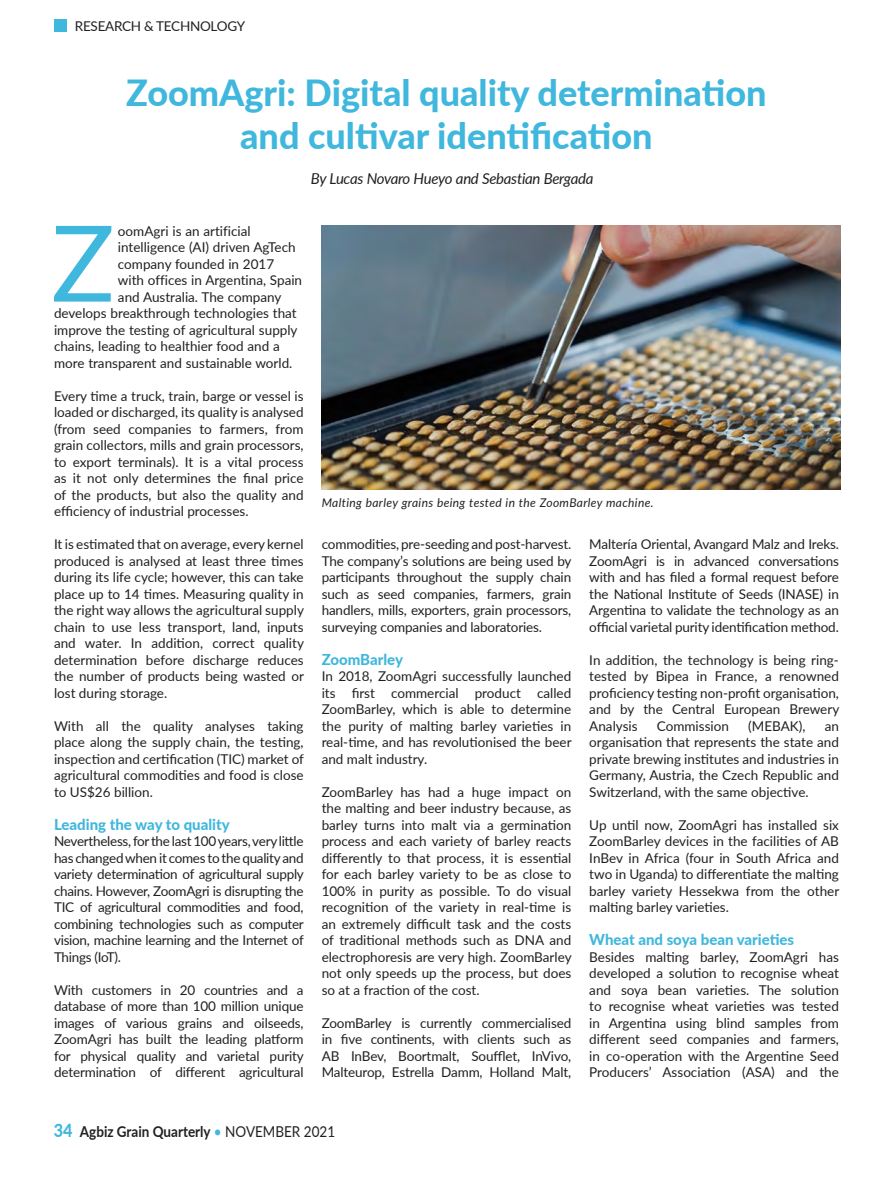
<style>
.page{position:relative;width:893px;height:1191px;background:#fff}
.page>*{position:absolute;margin:0;border:0;box-sizing:border-box;transform-origin:0 0}
.t1{font:105.6px "Lato";color:#40b7dd}
.t2{font:800 36px/43.2px "Lato";color:#40b7dd;text-align:center}
.t3{font:800 15px "Lato";color:#40b7dd}
.t4{font:italic 15px "Lato";letter-spacing:-.02em;color:#231f20}
.t5{font:700 15px "Lato";color:#231f20;scale:.9 1}
.t6{font:13.5px/16.5px "Lato";color:#231f20;text-align:justify}
.t7{font:13.5px "Lato";letter-spacing:-.02em;color:#231f20}
.t8{font:italic 12px "Lato";letter-spacing:.03em;color:#231f20}
.s1{font-weight:800;font-size:18px;color:#40b7dd}
.s2{font-weight:500;color:#40b7dd}
.s3{font-weight:400}
</style>
<div class="page">
<div style="left:54px;top:19px;width:13px;height:13px;background:#40b7dd"></div>
<img style="left:322px;top:225px;width:518px;height:264px">
<p class="t7" style="left:75px;top:16px;width:172px">RESEARCH &amp; TECHNOLOGY</p>
<h2 class="t2" style="left:126px;top:69px;width:642px">ZoomAgri: Digital quality determination and cultivar identification</h2>
<p class="t4" style="left:311px;top:168px;width:284px">By Lucas Novaro Hueyo and Sebastian Bergada</p>
<h1 class="t1" style="left:51px;top:188px;width:65px">Z</h1>
<p class="t6" style="left:118px;top:222px;width:134px">oomAgri is an artificial</p>
<p class="t6" style="left:118px;top:238px;width:179px">intelligence (AI) driven AgTech</p>
<p class="t6" style="left:118px;top:255px;width:158px">company founded in 2017</p>
<p class="t6" style="left:118px;top:271px;width:186px">with offices in Argentina, Spain</p>
<p class="t6" style="left:118px;top:288px;width:165px">and Australia. The company</p>
<p class="t6" style="left:54px;top:304px;width:244px">develops breakthrough technologies that</p>
<p class="t6" style="left:54px;top:321px;width:245px">improve the testing of agricultural supply</p>
<p class="t6" style="left:54px;top:337px;width:227px">chains, leading to healthier food and a</p>
<p class="t6" style="left:54px;top:354px;width:240px">more transparent and sustainable world.</p>
<p class="t6" style="left:54px;top:387px;width:251px">Every time a truck, train, barge or vessel is loaded or discharged, its quality is analysed (from seed companies to farmers, from grain collectors, mills and grain processors, to export terminals). It is a vital process as it not only determines the final price of the products, but also the quality and efficiency of industrial processes.</p>
<p class="t6" style="left:54px;top:535px;width:251px">It is estimated that on average, every kernel produced is analysed at least three times during its life cycle; however, this can take place up to 14 times. Measuring quality in the right way allows the agricultural supply chain to use less transport, land, inputs and water. In addition, correct quality determination before discharge reduces the number of products being wasted or lost during storage.</p>
<p class="t6" style="left:54px;top:717px;width:251px">With all the quality analyses taking place along the supply chain, the testing, inspection and certification (TIC) market of agricultural commodities and food is close to US$26 billion.</p>
<p class="t3" style="left:54px;top:813px;width:177px">Leading the way to quality</p>
<p class="t6" style="left:54px;top:832px;width:251px">Nevertheless, for the last 100 years, very little has changed when it comes to the quality and variety determination of agricultural supply chains. However, ZoomAgri is disrupting the TIC of agricultural commodities and food, combining technologies such as computer vision, machine learning and the Internet of Things (IoT).</p>
<p class="t6" style="left:54px;top:981px;width:251px">With customers in 20 countries and a database of more than 100 million unique images of various grains and oilseeds, ZoomAgri has built the leading platform for physical quality and varietal purity determination of different agricultural</p>
<p class="t8" style="left:322px;top:494px;width:333px">Malting barley grains being tested in the ZoomBarley machine.</p>
<p class="t6" style="left:322px;top:535px;width:251px">commodities, pre-seeding and post-harvest.<br>The company’s solutions are being used by participants throughout the supply chain such as seed companies, farmers, grain handlers, mills, exporters, grain processors, surveying companies and laboratories.</p>
<p class="t3" style="left:322px;top:648px;width:83px">ZoomBarley</p>
<p class="t6" style="left:322px;top:667px;width:251px">In 2018, ZoomAgri successfully launched its first commercial product called ZoomBarley, which is able to determine the purity of malting barley varieties in real-time, and has revolutionised the beer and malt industry.</p>
<p class="t6" style="left:322px;top:783px;width:251px">ZoomBarley has had a huge impact on the malting and beer industry because, as barley turns into malt via a germination process and each variety of barley reacts differently to that process, it is essential for each barley variety to be as close to 100% in purity as possible. To do visual recognition of the variety in real-time is an extremely difficult task and the costs of traditional methods such as DNA and electrophoresis are very high. ZoomBarley not only speeds up the process, but does so at a fraction of the cost.</p>
<p class="t6" style="left:322px;top:1014px;width:251px">ZoomBarley is currently commercialised in five continents, with clients such as AB InBev, Boortmalt, Soufflet, InVivo, Malteurop, Estrella Damm, Holland Malt,</p>
<p class="t6" style="left:589px;top:535px;width:251px">Maltería Oriental, Avangard Malz and Ireks.<br>ZoomAgri is in advanced conversations with and has filed a formal request before the National Institute of Seeds (INASE) in Argentina to validate the technology as an official varietal purity identification method.</p>
<p class="t6" style="left:589px;top:651px;width:251px">In addition, the technology is being ring&shy;tested by Bipea in France, a renowned proficiency testing non-profit organisation, and by the Central European Brewery Analysis</p>
<p class="t6" style="left:657px;top:717px;width:74px">Commission</p>
<p class="t6" style="left:748px;top:717px;width:59px">(MEBAK),</p>
<p class="t6" style="left:589px;top:717px;width:251px;text-indent:235px">an organisation that represents the state and private brewing institutes and industries in Germany, Austria, the Czech Republic and Switzerland, with the same objective.</p>
<p class="t6" style="left:589px;top:816px;width:251px">Up until now, ZoomAgri has installed six ZoomBarley devices in the facilities of AB InBev in Africa (four in South Africa and two in Uganda) to differentiate the malting barley variety Hessekwa from the other malting barley varieties.</p>
<p class="t3" style="left:589px;top:928px;width:206px">Wheat and soya bean varieties</p>
<p class="t6" style="left:589px;top:948px;width:251px">Besides malting barley, ZoomAgri has developed a solution to recognise wheat and soya bean varieties. The solution to recognise wheat varieties was tested in Argentina using blind samples from different seed companies and farmers, in co-operation with the Argentine Seed Producers’ Association (ASA) and the</p>
<p class="t5" style="left:54px;top:1120px;width:314px"><span class="s1">34</span> Agbiz Grain Quarterly <span class="s2">•</span> <span class="s3">NOVEMBER 2021</span></p>
</div>
